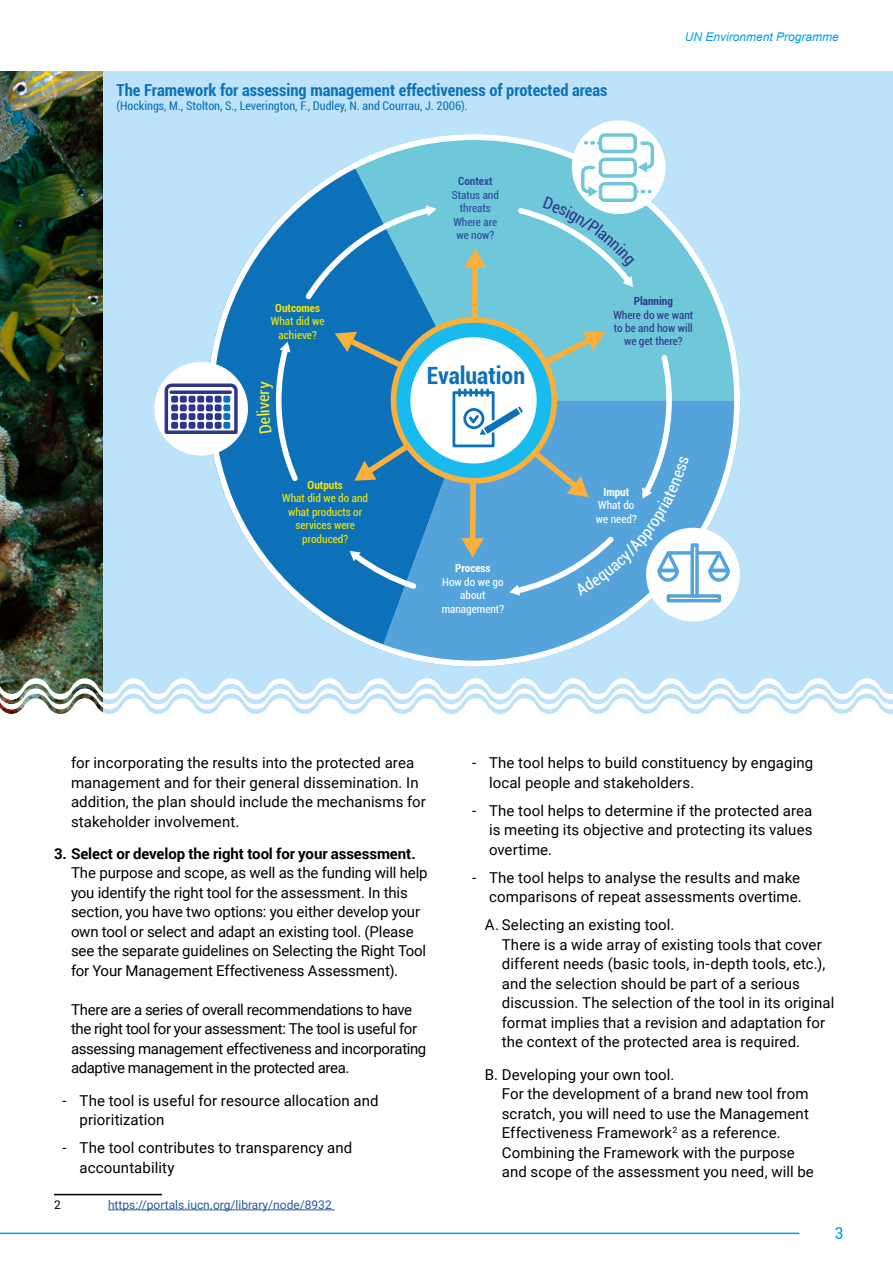
<style>
.page{position:relative;width:893px;height:1263px;background:#fff}
.page>*{position:absolute;margin:0;border:0;box-sizing:border-box;transform-origin:0 0}
.t1{font:700 condensed 23.85px "Roboto";color:#0d71b9}
.t2{font:700 condensed 16.5px "Roboto";color:#0d71b9}
.t3{font:condensed 16.5px "Roboto";color:#009fe3}
.t4{font:15px/19.5px "Roboto";letter-spacing:.005em;color:#000}
.t5{font:15px/19.5px "Roboto";letter-spacing:-.025em;color:#000}
.t6{font:700 15px "Roboto";letter-spacing:-.01em;color:#000}
.t7{font:condensed 12px "Roboto";color:#0d71b9}
.t8{font:12px "Roboto";color:#275b9b}
.t9{font:italic 12px "Arial";color:#009fe3}
.t10{font:12px "Roboto";color:#000}
.t11{font:condensed 11.25px/13.5px "Roboto";color:#f4e600;text-align:center}
.t12{font:condensed 11.25px/13.5px "Roboto";color:#2f358c;text-align:center}
.t13{font:condensed 11.25px/13.5px "Roboto";color:#fff}
.t14{font:condensed 11.25px/13.5px "Roboto";color:#2b4b9b;text-align:center}
.t15{font:700 condensed 11.25px "Roboto";color:#f4e600}
.t16{font:700 condensed 11.25px "Roboto";color:#fff}
.t17{font:700 condensed 11.25px "Roboto";color:#2f358c}
.t18{font:700 condensed 11.25px "Roboto";color:#2b4b9b}
</style>
<div class="page">
<hr style="left:0;top:1232px;width:799px;height:2px;background:#009fe3">
<img style="left:0;top:71px;width:102px;height:604px">
<hr style="left:54px;top:1194px;width:108px;height:1px;background:#000">
<hr style="left:108px;top:1209px;width:227px;height:1px;background:#275b9b">
<div style="left:103px;top:72px;width:790px;height:642px;background:#bce3fa"></div>
<svg style="left:208px;top:134px;width:532px;height:533px"></svg>
<div style="left:572px;top:120px;width:93px;height:94px;background:#fff;border-radius:50%"></div>
<div style="left:599px;top:133px;width:38px;height:20px;border:3px solid #6fc7da;border-radius:5px"></div>
<div style="left:646px;top:528px;width:94px;height:93px;background:#fff;border-radius:50%"></div>
<div style="left:667px;top:594px;width:54px;height:8px;border:3px solid #54a4db"></div>
<svg style="left:689px;top:551px;width:15px;height:4px"></svg>
<div style="left:692px;top:545px;width:5px;height:51px;background:#fff"></div>
<div style="left:690px;top:543px;width:9px;height:55px;border:3px solid #54a4db"></div>
<svg style="left:704px;top:545px;width:29px;height:37px"></svg>
<div style="left:154px;top:362px;width:94px;height:94px;background:#fff;border-radius:50%"></div>
<svg style="left:164px;top:383px;width:74px;height:51px"></svg>
<svg style="left:171px;top:390px;width:59px;height:4px"></svg>
<div style="left:171px;top:396px;width:7px;height:7px;border:3px solid #2f358c"></div>
<div style="left:180px;top:396px;width:7px;height:7px;border:3px solid #2f358c"></div>
<div style="left:189px;top:396px;width:6px;height:7px;border:3px solid #2f358c"></div>
<div style="left:197px;top:396px;width:7px;height:7px;border:3px solid #2f358c"></div>
<div style="left:206px;top:396px;width:7px;height:7px;border:3px solid #2f358c"></div>
<div style="left:215px;top:396px;width:7px;height:7px;border:3px solid #2f358c"></div>
<div style="left:223px;top:396px;width:7px;height:7px;border:3px solid #0d71b9"></div>
<div style="left:171px;top:404px;width:7px;height:7px;border:3px solid #2f358c"></div>
<div style="left:180px;top:404px;width:7px;height:7px;border:3px solid #2f358c"></div>
<div style="left:189px;top:404px;width:6px;height:7px;border:3px solid #2f358c"></div>
<div style="left:197px;top:404px;width:7px;height:7px;border:3px solid #2f358c"></div>
<div style="left:206px;top:404px;width:7px;height:7px;border:3px solid #2f358c"></div>
<div style="left:215px;top:404px;width:7px;height:7px;border:3px solid #2f358c"></div>
<div style="left:223px;top:404px;width:7px;height:7px;border:3px solid #0d71b9"></div>
<div style="left:171px;top:413px;width:7px;height:7px;border:3px solid #2f358c"></div>
<div style="left:180px;top:413px;width:7px;height:7px;border:3px solid #2f358c"></div>
<div style="left:189px;top:413px;width:6px;height:7px;border:3px solid #2f358c"></div>
<div style="left:197px;top:413px;width:7px;height:7px;border:3px solid #2f358c"></div>
<div style="left:206px;top:413px;width:7px;height:7px;border:3px solid #2f358c"></div>
<div style="left:215px;top:413px;width:7px;height:7px;border:3px solid #2f358c"></div>
<div style="left:223px;top:413px;width:7px;height:7px;border:3px solid #0d71b9"></div>
<div style="left:171px;top:422px;width:7px;height:7px;border:3px solid #2f358c"></div>
<div style="left:180px;top:422px;width:7px;height:7px;border:3px solid #2f358c"></div>
<div style="left:189px;top:422px;width:6px;height:7px;border:3px solid #2f358c"></div>
<div style="left:197px;top:422px;width:7px;height:7px;border:3px solid #2f358c"></div>
<div style="left:206px;top:422px;width:7px;height:7px;border:3px solid #2f358c"></div>
<div style="left:215px;top:422px;width:7px;height:7px;border:3px solid #2f358c"></div>
<div style="left:223px;top:422px;width:7px;height:7px;border:3px solid #0d71b9"></div>
<svg style="left:0;top:675px;width:893px;height:39px"></svg>
<svg style="left:257px;top:140px;width:432px;height:457px;background:#64aed2"></svg>
<p class="t2" style="left:117px;top:78px;width:492px">The Framework for assessing management effectiveness of protected areas</p>
<p class="t7" style="left:117px;top:97px;width:353px">(Hockings, M., Stolton, S., Leverington, F., Dudley, N. and Courrau, J. 2006).</p>
<p class="t18" style="left:458px;top:173px;width:36px">Context</p>
<p class="t14" style="left:452px;top:188px;width:49px">Status and threats<br>Where are we now?</p>
<p class="t9" style="left:685px;top:30px;width:156px">UN Environment Programme</p>
<p class="t15" style="left:275px;top:300px;width:46px">Outcomes</p>
<p class="t11" style="left:271px;top:314px;width:55px">What did we achieve?</p>
<p class="t15" style="left:308px;top:477px;width:37px">Outputs</p>
<p class="t11" style="left:282px;top:491px;width:87px">What did we do and what products or services were produced?</p>
<h1 class="t1" style="left:427px;top:358px;width:100px">Evaluation</h1>
<p class="t16" style="left:455px;top:560px;width:37px">Process</p>
<p class="t13" style="left:442px;top:575px;width:64px;text-align:center">How do we go about management?</p>
<p class="t17" style="left:634px;top:293px;width:41px">Planning</p>
<p class="t12" style="left:613px;top:307px;width:81px">Where do we want to be and how will we get there?</p>
<p class="t16" style="left:603px;top:484px;width:27px">Imput</p>
<p class="t13" style="left:596px;top:498px;width:42px">What do we need?</p>
<p class="t4" style="left:71px;top:752px;width:356px">for incorporating the results into the protected area management and for their general dissemination. In addition, the plan should include the mechanisms for stakeholder involvement.</p>
<p class="t6" style="left:54px;top:843px;width:363px">3. Select or develop the right tool for your assessment.</p>
<p class="t4" style="left:71px;top:863px;width:358px">The purpose and scope, as well as the funding will help you identify the right tool for the assessment. In this section, you have two options: you either develop your own tool or select and adapt an existing tool. (Please see the separate guidelines on Selecting the Right Tool for Your Management Effectiveness Assessment).</p>
<p class="t5" style="left:71px;top:999px;width:357px">There are a series of overall recommendations to have the right tool for your assessment: The tool is useful for assessing management effectiveness and incorporating adaptive management in the protected area.</p>
<p class="t4" style="left:80px;top:1090px;width:301px;text-indent:-17px">‐ The tool is useful for resource allocation and prioritization</p>
<p class="t4" style="left:80px;top:1137px;width:274px;text-indent:-17px">‐ The tool contributes to transparency and accountability</p>
<p class="t10" style="left:54px;top:1196px;width:8px">2</p>
<p class="t8" style="left:108px;top:1196px;width:225px">https://portals.iucn.org/library/node/8932</p>
<p class="t4" style="left:489px;top:752px;width:326px;text-indent:-17px">‐ The tool helps to build constituency by engaging local people and stakeholders.</p>
<p class="t4" style="left:489px;top:800px;width:325px;text-align:justify;text-indent:-17px">‐ The tool helps to determine if the protected area is meeting its objective and protecting its values overtime.</p>
<p class="t4" style="left:472px;top:867px;width:331px;text-align:right">‐ The tool helps to analyse the results and make comparisons of repeat assessments overtime.</p>
<p class="t4" style="left:502px;top:914px;width:334px;text-indent:-17px">A. Selecting an existing tool.<br>There is a wide array of existing tools that cover different needs (basic tools, in-depth tools, etc.), and the selection should be part of a serious discussion. The selection of the tool in its original format implies that a revision and adaptation for the context of the protected area is required.</p>
<p class="t4" style="left:502px;top:1064px;width:314px;text-indent:-17px">B. Developing your own tool.<br>For the development of a brand new tool from scratch, you will need to use the Management Effectiveness Framework<sup>2</sup> as a reference.<br>Combining the Framework with the purpose and scope of the assessment you need, will be</p>
<p class="t3" style="left:835px;top:1222px;width:10px">3</p>
</div>
